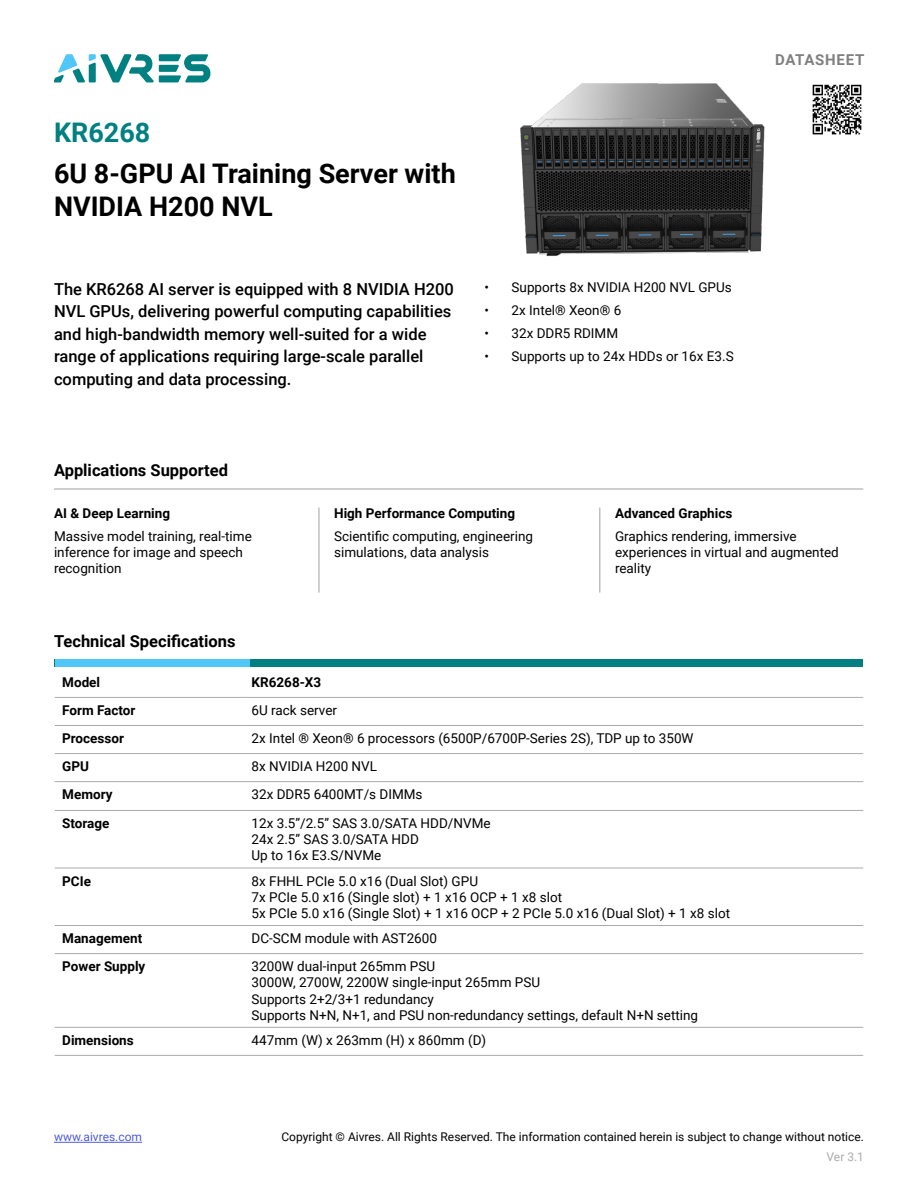
<style>
.page{position:relative;width:918px;height:1188px;background:#fff}
.page>*{position:absolute;margin:0;border:0;box-sizing:border-box;transform-origin:0 0}
.t1{font:700 27px/32.4px "Roboto";color:#000}
.t2{font:700 27px "Roboto";color:#008080}
.t3{font:500 16.5px/22.5px "Roboto";color:#000}
.t4{font:700 16.5px "Roboto";color:#000}
.Datasheet{font:700 15px "Roboto";letter-spacing:.05em;color:#808080}
.Datasheet-2{font:13.5px/16.2px "Roboto";color:#000}
.Datasheet-3{font:700 13.5px "Roboto";color:#000}
.Datasheet-4{font:12px "Roboto";color:#000}
.Datasheet-5{font:12px "Roboto";color:#4f5cd6}
.Paragraph_Style_1{font:12px "Roboto";color:#ababab}
</style>
<div class="page">
<svg style="left:54px;top:54px;width:156px;height:28px"></svg>
<div style="left:55px;top:659px;width:808px;height:8px;background:#008080"></div>
<div style="left:55px;top:659px;width:195px;height:8px;background:#50c7f7"></div>
<hr style="left:54px;top:488px;width:809px;height:2px;background:#ababab">
<img style="left:812px;top:84px;width:50px;height:51px">
<hr style="left:54px;top:1142px;width:88px;height:1px;background:#4f5cd6">
<img style="left:520px;top:83px;width:245px;height:173px">
<hr style="left:318px;top:508px;width:2px;height:85px;background:#ababab">
<hr style="left:599px;top:508px;width:1px;height:85px;background:#ababab">
<hr style="left:55px;top:725px;width:189px;height:1px;background:#ababab">
<hr style="left:244px;top:725px;width:619px;height:1px;background:#ababab">
<hr style="left:55px;top:753px;width:189px;height:1px;background:#ababab">
<hr style="left:244px;top:753px;width:619px;height:1px;background:#ababab">
<hr style="left:55px;top:781px;width:189px;height:1px;background:#ababab">
<hr style="left:244px;top:781px;width:619px;height:1px;background:#ababab">
<hr style="left:55px;top:810px;width:189px;height:1px;background:#ababab">
<hr style="left:244px;top:810px;width:619px;height:1px;background:#ababab">
<hr style="left:55px;top:868px;width:189px;height:1px;background:#ababab">
<hr style="left:244px;top:868px;width:619px;height:1px;background:#ababab">
<hr style="left:55px;top:925px;width:189px;height:1px;background:#ababab">
<hr style="left:244px;top:925px;width:619px;height:1px;background:#ababab">
<hr style="left:55px;top:953px;width:189px;height:1px;background:#ababab">
<hr style="left:244px;top:953px;width:619px;height:1px;background:#ababab">
<hr style="left:55px;top:1027px;width:189px;height:1px;background:#ababab">
<hr style="left:244px;top:1027px;width:619px;height:1px;background:#ababab">
<hr style="left:55px;top:1055px;width:189px;height:1px;background:#ababab">
<hr style="left:244px;top:1055px;width:619px;height:1px;background:#ababab">
<hr style="left:55px;top:697px;width:189px;height:1px;background:#ababab">
<hr style="left:244px;top:697px;width:619px;height:1px;background:#ababab">
<p class="t2" style="left:54px;top:113px;width:98px">KR6268</p>
<p class="t1" style="left:54px;top:156px;width:403px">6U 8-GPU AI Training Server with<br>NVIDIA H200 NVL</p>
<p class="t3" style="left:54px;top:277px;width:401px">The KR6268 AI server is equipped with 8 NVIDIA H200<br>NVL GPUs, delivering powerful computing capabilities and high-bandwidth memory well-suited for a wide range of applications requiring large-scale parallel computing and data processing.</p>
<p class="t4" style="left:54px;top:458px;width:176px">Applications Supported</p>
<p class="Datasheet-2" style="left:485px;top:279px;width:249px">• Supports 8x NVIDIA H200 NVL GPUs</p>
<p class="Datasheet-2" style="left:485px;top:302px;width:138px">• 2x Intel® Xeon® 6</p>
<p class="Datasheet-2" style="left:485px;top:325px;width:135px">• 32x DDR5 RDIMM</p>
<p class="Datasheet-2" style="left:485px;top:348px;width:251px">• Supports up to 24x HDDs or 16x E3.S</p>
<p class="Datasheet" style="left:775px;top:50px;width:91px">DATASHEET</p>
<p class="Datasheet-3" style="left:54px;top:503px;width:118px">AI &amp; Deep Learning</p>
<p class="Datasheet-2" style="left:54px;top:527px;width:199px">Massive model training, real-time inference for image and speech recognition</p>
<p class="t4" style="left:54px;top:629px;width:183px">Technical Specifications</p>
<p class="Datasheet-3" style="left:334px;top:503px;width:183px">High Performance Computing</p>
<p class="Datasheet-2" style="left:334px;top:527px;width:200px">Scientific computing, engineering simulations, data analysis</p>
<p class="Datasheet-3" style="left:615px;top:503px;width:119px">Advanced Graphics</p>
<p class="Datasheet-2" style="left:615px;top:527px;width:225px">Graphics rendering, immersive experiences in virtual and augmented reality</p>
<p class="Datasheet-3" style="left:62px;top:673px;width:39px">Model</p>
<p class="Datasheet-3" style="left:252px;top:673px;width:71px">KR6268-X3</p>
<p class="Datasheet-3" style="left:62px;top:701px;width:75px">Form Factor</p>
<p class="Datasheet-2" style="left:252px;top:702px;width:87px">6U rack server</p>
<p class="Datasheet-3" style="left:62px;top:729px;width:63px">Processor</p>
<p class="Datasheet-2" style="left:252px;top:730px;width:443px">2x Intel ® Xeon® 6 processors (6500P/6700P-Series 2S), TDP up to 350W</p>
<p class="Datasheet-3" style="left:62px;top:757px;width:28px">GPU</p>
<p class="Datasheet-2" style="left:252px;top:758px;width:127px">8x NVIDIA H200 NVL</p>
<p class="Datasheet-3" style="left:62px;top:785px;width:52px">Memory</p>
<p class="Datasheet-2" style="left:252px;top:786px;width:173px">32x DDR5 6400MT/s DIMMs</p>
<p class="Datasheet-3" style="left:62px;top:814px;width:49px">Storage</p>
<p class="Datasheet-2" style="left:252px;top:815px;width:241px">12x 3.5’’/2.5’’ SAS 3.0/SATA HDD/NVMe</p>
<p class="Datasheet-2" style="left:252px;top:831px;width:169px">24x 2.5’’ SAS 3.0/SATA HDD</p>
<p class="Datasheet-2" style="left:252px;top:847px;width:131px">Up to 16x E3.S/NVMe</p>
<p class="Datasheet-3" style="left:62px;top:871px;width:30px">PCIe</p>
<p class="Datasheet-2" style="left:252px;top:872px;width:228px">8x FHHL PCIe 5.0 x16 (Dual Slot) GPU</p>
<p class="Datasheet-2" style="left:252px;top:888px;width:312px">7x PCIe 5.0 x16 (Single slot) + 1 x16 OCP + 1 x8 slot</p>
<p class="Datasheet-2" style="left:252px;top:905px;width:480px">5x PCIe 5.0 x16 (Single Slot) + 1 x16 OCP + 2 PCIe 5.0 x16 (Dual Slot) + 1 x8 slot</p>
<p class="Datasheet-3" style="left:62px;top:929px;width:81px">Management</p>
<p class="Datasheet-2" style="left:252px;top:930px;width:187px">DC-SCM module with AST2600</p>
<p class="Datasheet-3" style="left:62px;top:957px;width:85px">Power Supply</p>
<p class="Datasheet-2" style="left:252px;top:958px;width:185px">3200W dual-input 265mm PSU</p>
<p class="Datasheet-2" style="left:252px;top:974px;width:290px">3000W, 2700W, 2200W single-input 265mm PSU</p>
<p class="Datasheet-2" style="left:252px;top:990px;width:184px">Supports 2+2/3+1 redundancy</p>
<p class="Datasheet-2" style="left:252px;top:1006px;width:448px">Supports N+N, N+1, and PSU non-redundancy settings, default N+N setting</p>
<p class="Datasheet-3" style="left:62px;top:1031px;width:73px">Dimensions</p>
<p class="Datasheet-2" style="left:252px;top:1032px;width:236px">447mm (W) x 263mm (H) x 860mm (D)</p>
<p class="Datasheet-5" style="left:54px;top:1129px;width:90px">www.aivres.com</p>
<p class="Datasheet-4" style="left:281px;top:1129px;width:584px">Copyright © Aivres. All Rights Reserved. The information contained herein is subject to change without notice.</p>
<p class="Paragraph_Style_1" style="left:827px;top:1149px;width:39px">Ver 3.1</p>
</div>
